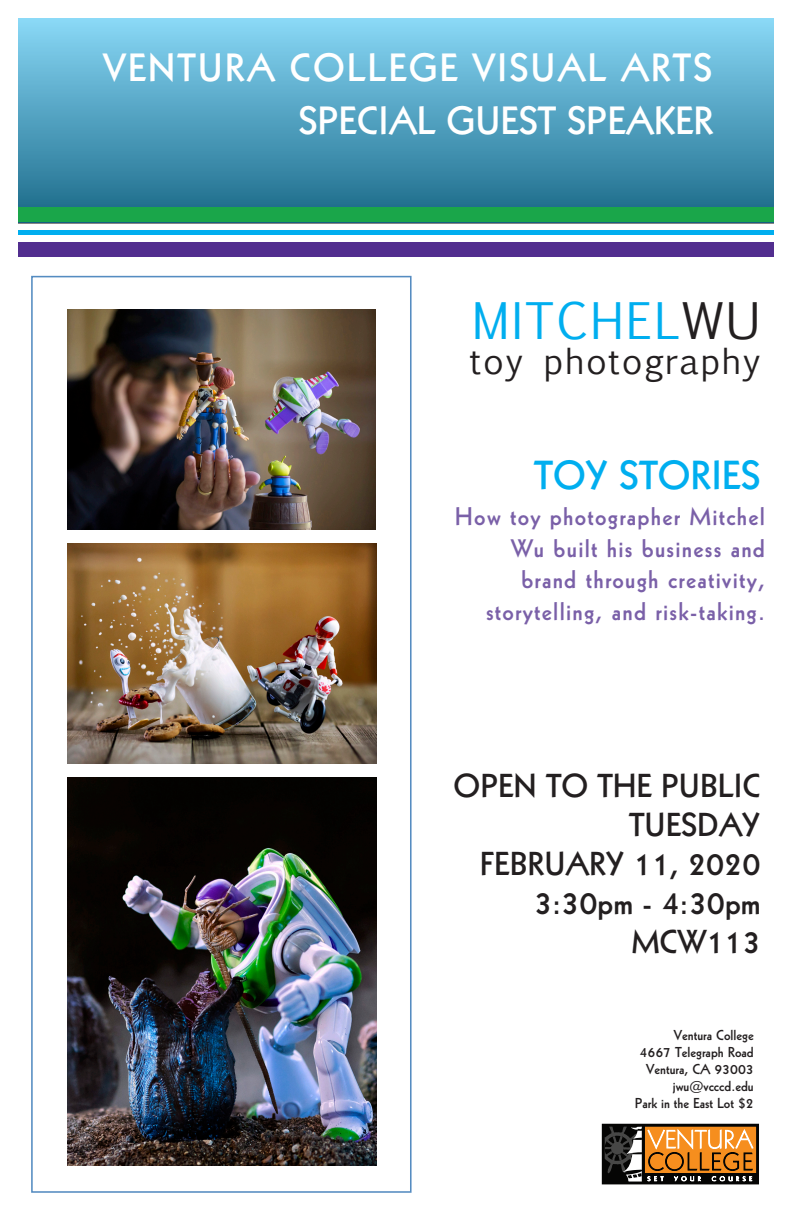
<style>
.page{position:relative;width:792px;height:1224px;background:#fff}
.page>*{position:absolute;margin:0;border:0;box-sizing:border-box;transform-origin:0 0}
.t1{font:48.1px "Euphemia UCAS";letter-spacing:.05em;color:#00aeef}
.t2{font:39.6px "Geometric 231 BT Bold C";color:#00aeef}
.t3{font:38.5px "Geometric 231 BT Bold C";letter-spacing:.05em;color:#fff}
.t4{font:38.5px "Geometric 231 BT Bold C";color:#fff}
.t5{font:34.3px "Euphemia UCAS";letter-spacing:.05em;color:#231f20}
.t6{font:32.4px/38.9px "Geometric 231 BT Bold C";color:#231f20;text-align:right}
.t7{font:24.8px/31.5px "Geometric 231 BT Bold C";letter-spacing:.05em;color:#7a60a8;text-align:right}
.t8{font:14.1px/16.9px "Geometric 231 BT Bold C";color:#231f20;text-align:right}
.s1{color:#231f20}
</style>
<div class="page">
<div style="left:0;top:242px;width:792px;height:15px;background:#522e8f"></div>
<hr style="left:0;top:230px;width:792px;height:4px;background:#00aeef">
<div style="left:18px;top:18px;width:756px;height:205px;background:linear-gradient(to bottom,#8ad9f7,#1a6988)"></div>
<div style="left:31px;top:276px;width:381px;height:917px;background:#fff;border:2px solid #558cc1"></div>
<div style="left:645px;top:1174px;width:113px;height:8px;background:#050504"></div>
<div style="left:645px;top:1173px;width:113px;height:9px;border:1px solid #050504"></div>
<svg style="left:606px;top:1128px;width:148px;height:52px;background:#aa753c"></svg>
<div style="left:602px;top:1124px;width:157px;height:60px;border:3px solid #050504"></div>
<hr style="left:642px;top:1125px;width:3px;height:57px;background:#050504">
<img style="left:67px;top:310px;width:308px;height:220px">
<img style="left:67px;top:543px;width:309px;height:221px">
<img style="left:67px;top:777px;width:309px;height:388px">
<div style="left:0;top:207px;width:792px;height:15px;background:#1aa64a"></div>
<div style="left:0;top:100px;width:18px;height:671px;background:#fff"></div>
<div style="left:774px;top:92px;width:18px;height:672px;background:#fff"></div>
<h3 class="t3" style="left:103px;top:42px;width:611px">VENTURA COLLEGE VISUAL ARTS</h3>
<h3 class="t4" style="left:298px;top:95px;width:417px">SPECIAL GUEST SPEAKER</h3>
<h1 class="t1" style="left:472px;top:286px;width:290px">MITCHEL<span class="s1">WU</span></h1>
<h3 class="t5" style="left:470px;top:337px;width:292px">toy photography</h3>
<h2 class="t2" style="left:534px;top:448px;width:228px">TOY STORIES</h2>
<p class="t7" style="left:455px;top:500px;width:312px">How toy photographer Mitchel<br>Wu built his business and brand through creativity, storytelling, and risk-taking.</p>
<h3 class="t6" style="left:454px;top:765px;width:308px">OPEN TO THE PUBLIC<br>TUESDAY<br>FEBRUARY 11, 2020<br>3:30pm - 4:30pm<br>MCW113</h3>
<p class="t8" style="left:635px;top:1026px;width:121px">Ventura College<br>4667 Telegraph Road<br>Ventura, CA 93003 jwu@vcccd.edu<br>Park in the East Lot $2</p>
</div>
